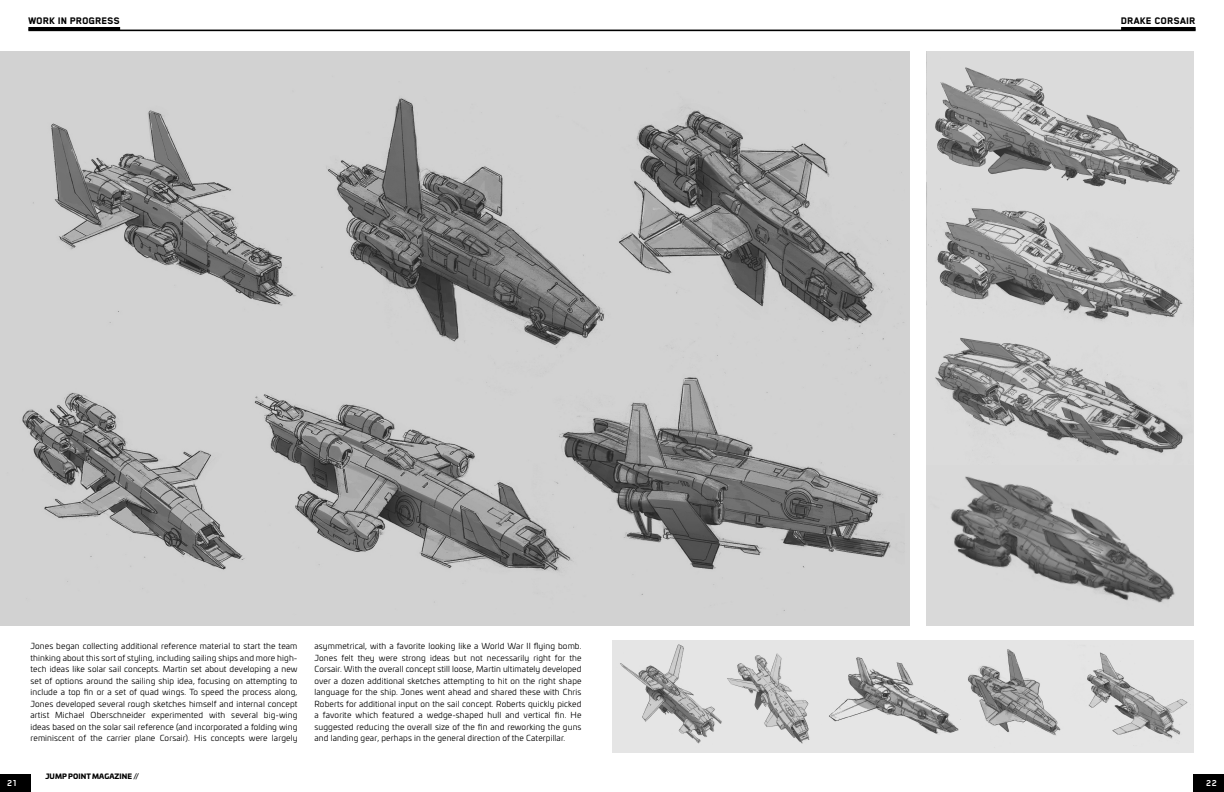
<style>
.page{position:relative;width:1224px;height:792px;background:#fff}
.page>*{position:absolute;margin:0;border:0;box-sizing:border-box;transform-origin:0 0}
.t1{font:800 11px "Blender Pro";letter-spacing:.01em;color:#000}
.t2{font:700 10px "Blender Pro";color:#fff}
.t3{font:8.2px/11.5px "Univia Pro";letter-spacing:.015em;color:#000;text-align:justify}
.t4{font:900 7px "Univia Pro";letter-spacing:.01em;color:#000}
</style>
<div class="page">
<img style="left:927px;top:51px;width:266px;height:277px">
<img style="left:927px;top:465px;width:266px;height:160px">
<img style="left:927px;top:328px;width:266px;height:137px">
<img style="left:0;top:51px;width:909px;height:574px">
<img style="left:965px;top:640px;width:102px;height:113px">
<img style="left:612px;top:640px;width:112px;height:113px">
<img style="left:724px;top:640px;width:95px;height:113px">
<img style="left:819px;top:640px;width:146px;height:113px">
<img style="left:1067px;top:640px;width:127px;height:113px">
<hr style="left:28px;top:30px;width:584px;height:1px;background:#000">
<hr style="left:28px;top:27px;width:92px;height:3px;background:#000">
<hr style="left:612px;top:30px;width:584px;height:1px;background:#000">
<hr style="left:1121px;top:27px;width:75px;height:3px;background:#000">
<div style="left:0;top:774px;width:31px;height:18px;background:#000"></div>
<div style="left:1193px;top:774px;width:31px;height:18px;background:#000"></div>
<h1 class="t1" style="left:28px;top:15px;width:93px">WORK IN PROGRESS</h1>
<h1 class="t1" style="left:1121px;top:15px;width:76px">DRAKE CORSAIR</h1>
<p class="t3" style="left:30px;top:640px;width:269px">Jones began collecting additional reference material to start the team thinking about this sort of styling, including sailing ships and more high&shy;tech ideas like solar sail concepts. Martin set about developing a new set of options around the sailing ship idea, focusing on attempting to include a top fin or a set of quad wings. To speed the process along, Jones developed several rough sketches himself and internal concept artist Michael Oberschneider experimented with several big-wing ideas based on the solar sail reference (and incorporated a folding wing reminiscent of the carrier plane Corsair). His concepts were largely</p>
<p class="t3" style="left:315px;top:640px;width:269px">asymmetrical, with a favorite looking like a World War II flying bomb.<br>Jones felt they were strong ideas but not necessarily right for the Corsair. With the overall concept still loose, Martin ultimately developed over a dozen additional sketches attempting to hit on the right shape language for the ship. Jones went ahead and shared these with Chris Roberts for additional input on the sail concept. Roberts quickly picked a favorite which featured a wedge-shaped hull and vertical fin. He suggested reducing the overall size of the fin and reworking the guns and landing gear, perhaps in the general direction of the Caterpillar.</p>
<p class="t4" style="left:45px;top:771px;width:95px">JUMP POINT MAGAZINE //</p>
<p class="t2" style="left:7px;top:778px;width:12px">21</p>
<p class="t2" style="left:1206px;top:777px;width:12px">22</p>
</div>
